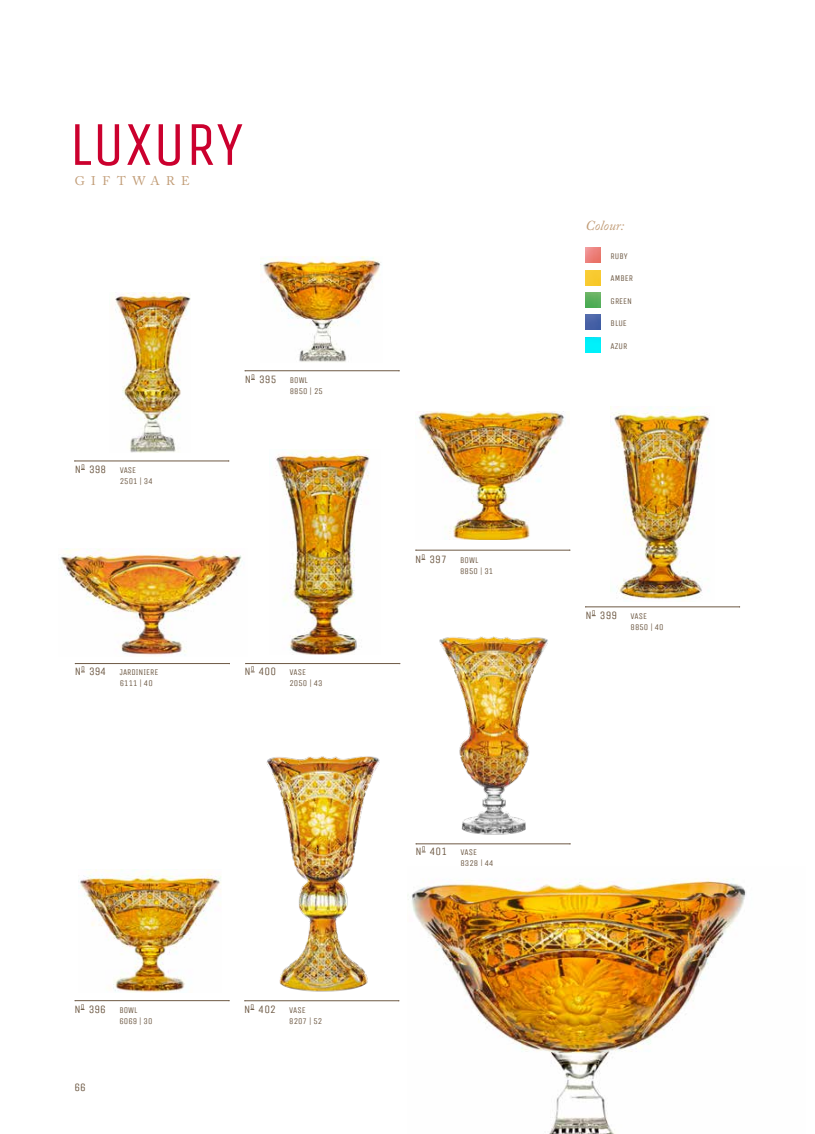
<style>
.page{position:relative;width:815px;height:1134px;background:#fff}
.page>*{position:absolute;margin:0;border:0;box-sizing:border-box;transform-origin:0 0}
.t1{font:62.5px "Unica One";color:#cb002e}
.t2{font:italic 13.75px "Adobe Caslon Pro";color:#c19c76}
.t3{font:12.5px "Adobe Caslon Pro";letter-spacing:.515em;color:#c19c76}
.t4{font:11.25px "Unica One";color:#6e5a45}
.t5{font:8.75px/11.2px "Unica One";color:#6e5a45}
.s1{font-size:8.75px}
.s2{font-size:11.25px}
</style>
<div class="page">
<img style="left:115px;top:292px;width:76px;height:160px">
<img style="left:611px;top:407px;width:99px;height:194px">
<hr style="left:586px;top:607px;width:154px;height:1px;background:#6e5a45">
<hr style="left:245px;top:1000px;width:154px;height:1px;background:#6e5a45">
<hr style="left:75px;top:461px;width:154px;height:1px;background:#6e5a45">
<img style="left:415px;top:636px;width:156px;height:209px">
<hr style="left:416px;top:844px;width:154px;height:1px;background:#6e5a45">
<img style="left:275px;top:449px;width:95px;height:206px">
<hr style="left:246px;top:663px;width:154px;height:1px;background:#6e5a45">
<img style="left:60px;top:548px;width:182px;height:109px">
<hr style="left:75px;top:663px;width:154px;height:1px;background:#6e5a45">
<img style="left:266px;top:756px;width:114px;height:236px">
<hr style="left:416px;top:550px;width:154px;height:1px;background:#6e5a45">
<img style="left:415px;top:412px;width:150px;height:128px">
<hr style="left:75px;top:1000px;width:154px;height:1px;background:#6e5a45">
<hr style="left:245px;top:370px;width:154px;height:1px;background:#6e5a45">
<img style="left:260px;top:256px;width:121px;height:106px">
<img style="left:80px;top:870px;width:141px;height:122px">
<img style="left:407px;top:878px;width:339px;height:256px">
<img style="left:586px;top:247px;width:15px;height:15px">
<img style="left:586px;top:270px;width:15px;height:15px">
<img style="left:586px;top:293px;width:15px;height:15px">
<img style="left:586px;top:315px;width:15px;height:15px">
<img style="left:586px;top:338px;width:15px;height:15px">
<h1 class="t1" style="left:69px;top:108px;width:176px">LUXURY</h1>
<h3 class="t3" style="left:75px;top:173px;width:117px">GIFTWARE</h3>
<p class="t4" style="left:75px;top:462px;width:63px">N<sup>O</sup> 398 <span class="s1">VASE</span></p>
<p class="t5" style="left:120px;top:475px;width:35px">2501 | 34</p>
<p class="t5" style="left:120px;top:667px;width:40px;text-indent:-45px"><span class="s2">N</span><sup>O</sup> <span class="s2">394</span> JARDINIERE<br>6111 | 40</p>
<p class="t4" style="left:245px;top:372px;width:65px">N<sup>O</sup> 395 <span class="s1">BOWL</span></p>
<p class="t5" style="left:290px;top:385px;width:35px">8850 | 25</p>
<p class="t4" style="left:244px;top:665px;width:63px">N<sup>O</sup> 400 <span class="s1">VASE</span></p>
<p class="t5" style="left:289px;top:678px;width:35px">2050 | 43</p>
<p class="t4" style="left:74px;top:1002px;width:65px">N<sup>O</sup> 396 <span class="s1">BOWL</span></p>
<p class="t5" style="left:119px;top:1015px;width:35px">6069 | 30</p>
<p class="t4" style="left:74px;top:1081px;width:13px">66</p>
<p class="t4" style="left:244px;top:1002px;width:63px">N<sup>O</sup> 402 <span class="s1">VASE</span></p>
<p class="t5" style="left:289px;top:1015px;width:35px">8207 | 52</p>
<p class="t4" style="left:415px;top:552px;width:65px">N<sup>O</sup> 397 <span class="s1">BOWL</span></p>
<p class="t5" style="left:460px;top:565px;width:35px">8850 | 31</p>
<p class="t4" style="left:415px;top:845px;width:63px">N<sup>O</sup> 401 <span class="s1">VASE</span></p>
<p class="t5" style="left:460px;top:858px;width:35px">8328 | 44</p>
<h2 class="t2" style="left:586px;top:217px;width:40px">Colour:</h2>
<p class="t5" style="left:611px;top:250px;width:19px">RUBY</p>
<p class="t5" style="left:611px;top:273px;width:24px">AMBER</p>
<p class="t5" style="left:611px;top:295px;width:23px">GREEN</p>
<p class="t5" style="left:611px;top:318px;width:18px">BLUE</p>
<p class="t5" style="left:611px;top:340px;width:18px">AZUR</p>
<p class="t4" style="left:586px;top:608px;width:63px">N<sup>O</sup> 399 <span class="s1">VASE</span></p>
<p class="t5" style="left:631px;top:622px;width:35px">8850 | 40</p>
</div>
